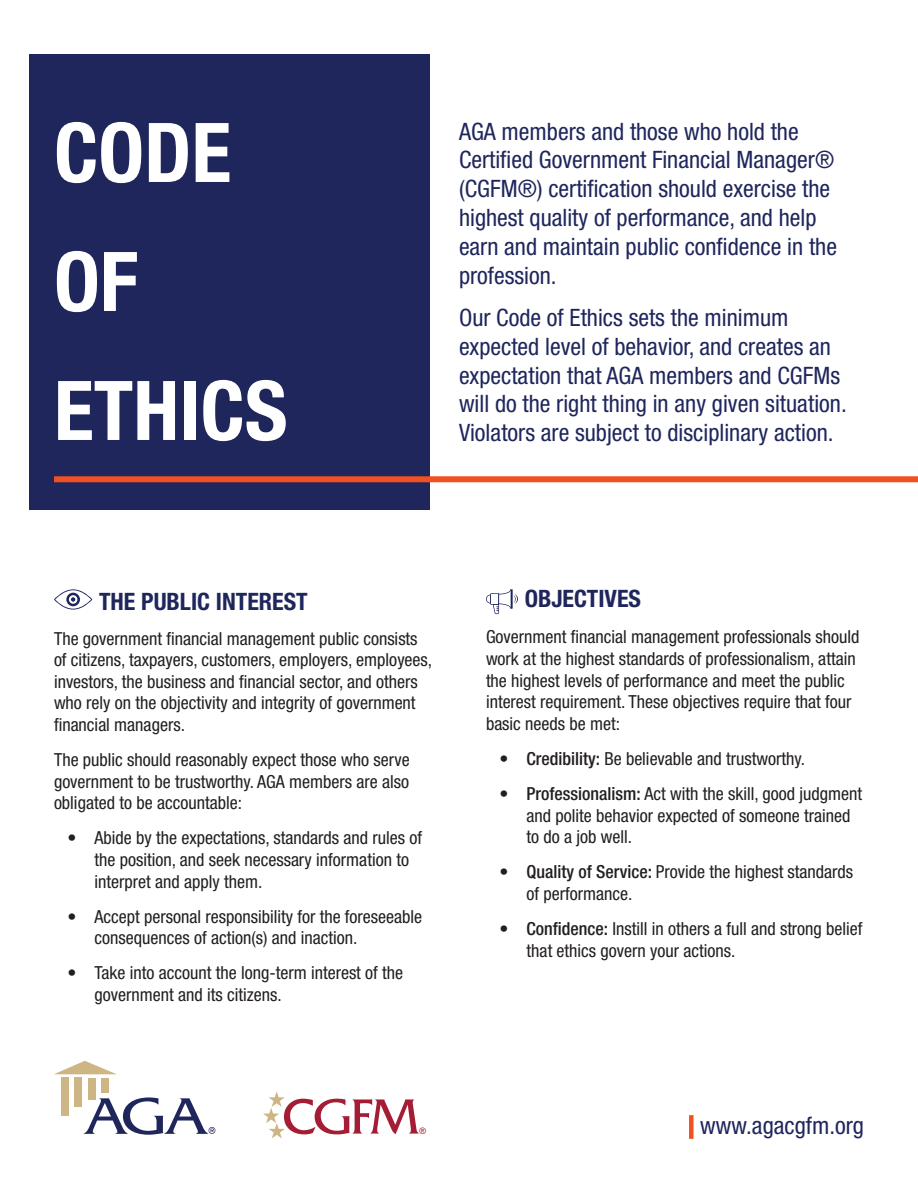
<style>
.page{position:relative;width:918px;height:1188px;background:#fff}
.page>*{position:absolute;margin:0;border:0;box-sizing:border-box;transform-origin:0 0}
.t1{font:700 condensed 82.5px/129px "Helvetica Neue LT Std";color:#fff}
.COE_body{font:condensed 24px/28.8px "Helvetica Neue LT Std";color:#1f265c}
.COE_header{font:700 condensed 24px "Helvetica Neue LT Std";color:#1f265c}
.COE_body-2{font:condensed 18px/21.6px "Helvetica Neue LT Std";color:#231f20}
.t2{font:condensed 9px "Helvetica Neue LT Std";color:#a51d35}
.s1{font-weight:500}
</style>
<div class="page">
<svg style="left:54px;top:589px;width:38px;height:21px"></svg>
<svg style="left:486px;top:589px;width:32px;height:25px"></svg>
<div style="left:62px;top:1077px;width:7px;height:39px;background:#cdb684"></div>
<svg style="left:55px;top:1061px;width:61px;height:13px"></svg>
<div style="left:75px;top:1078px;width:7px;height:29px;background:#cdb684"></div>
<div style="left:88px;top:1078px;width:7px;height:21px;background:#cdb684"></div>
<div style="left:101px;top:1078px;width:7px;height:15px;background:#cdb684"></div>
<svg style="left:84px;top:1097px;width:131px;height:38px"></svg>
<svg style="left:263px;top:1091px;width:156px;height:47px"></svg>
<div style="left:29px;top:54px;width:400px;height:456px;background:#1f265c"></div>
<div style="left:54px;top:476px;width:864px;height:6px;background:#f05022"></div>
<div style="left:689px;top:1115px;width:5px;height:24px;background:#f05022"></div>
<p class="t1" style="left:54px;top:87px;width:235px">CODE<br>OF<br>ETHICS</p>
<p class="COE_body" style="left:459px;top:117px;width:380px">AGA members and those who hold the Certified Government Financial Manager® (CGFM®) certification should exercise the highest quality of performance, and help earn and maintain public confidence in the profession.</p>
<p class="COE_body" style="left:459px;top:303px;width:389px">Our Code of Ethics sets the minimum expected level of behavior, and creates an expectation that AGA members and CGFMs will do the right thing in any given situation.<br>Violators are subject to disciplinary action.</p>
<p class="COE_header" style="left:99px;top:587px;width:210px">THE PUBLIC INTEREST</p>
<p class="COE_body-2" style="left:54px;top:627px;width:380px">The government financial management public consists of citizens, taxpayers, customers, employers, employees, investors, the business and financial sector, and others who rely on the objectivity and integrity of government financial managers.</p>
<p class="COE_body-2" style="left:54px;top:749px;width:357px;text-align:justify">The public should reasonably expect those who serve government to be trustworthy. AGA members are also obligated to be accountable:</p>
<p class="COE_body-2" style="left:94px;top:827px;width:329px;text-indent:-27px">• Abide by the expectations, standards and rules of the position, and seek necessary information to interpret and apply them.</p>
<p class="COE_body-2" style="left:94px;top:906px;width:329px;text-indent:-27px">• Accept personal responsibility for the foreseeable consequences of action(s) and inaction.</p>
<p class="COE_body-2" style="left:94px;top:962px;width:310px;text-indent:-27px">• Take into account the long-term interest of the government and its citizens.</p>
<p class="COE_header" style="left:525px;top:584px;width:118px">OBJECTIVES</p>
<p class="COE_body-2" style="left:486px;top:626px;width:375px">Government financial management professionals should work at the highest standards of professionalism, attain the highest levels of performance and meet the public interest requirement. These objectives require that four basic needs be met:</p>
<p class="COE_body-2" style="left:500px;top:748px;width:307px">• <span class="s1">Credibility:</span> Be believable and trustworthy.</p>
<p class="COE_body-2" style="left:526px;top:783px;width:337px;text-indent:-27px">• <span class="s1">Professionalism:</span> Act with the skill, good judgment and polite behavior expected of someone trained to do a job well.</p>
<p class="COE_body-2" style="left:526px;top:861px;width:328px;text-indent:-27px">• <span class="s1">Quality of Service:</span> Provide the highest standards of performance.</p>
<p class="COE_body-2" style="left:526px;top:918px;width:338px;text-indent:-27px">• <span class="s1">Confidence:</span> Instill in others a full and strong belief that ethics govern your actions.</p>
<p class="t2" style="left:419px;top:1126px;width:9px">®</p>
<p class="COE_body" style="left:700px;top:1111px;width:165px">www.agacgfm.org</p>
</div>
